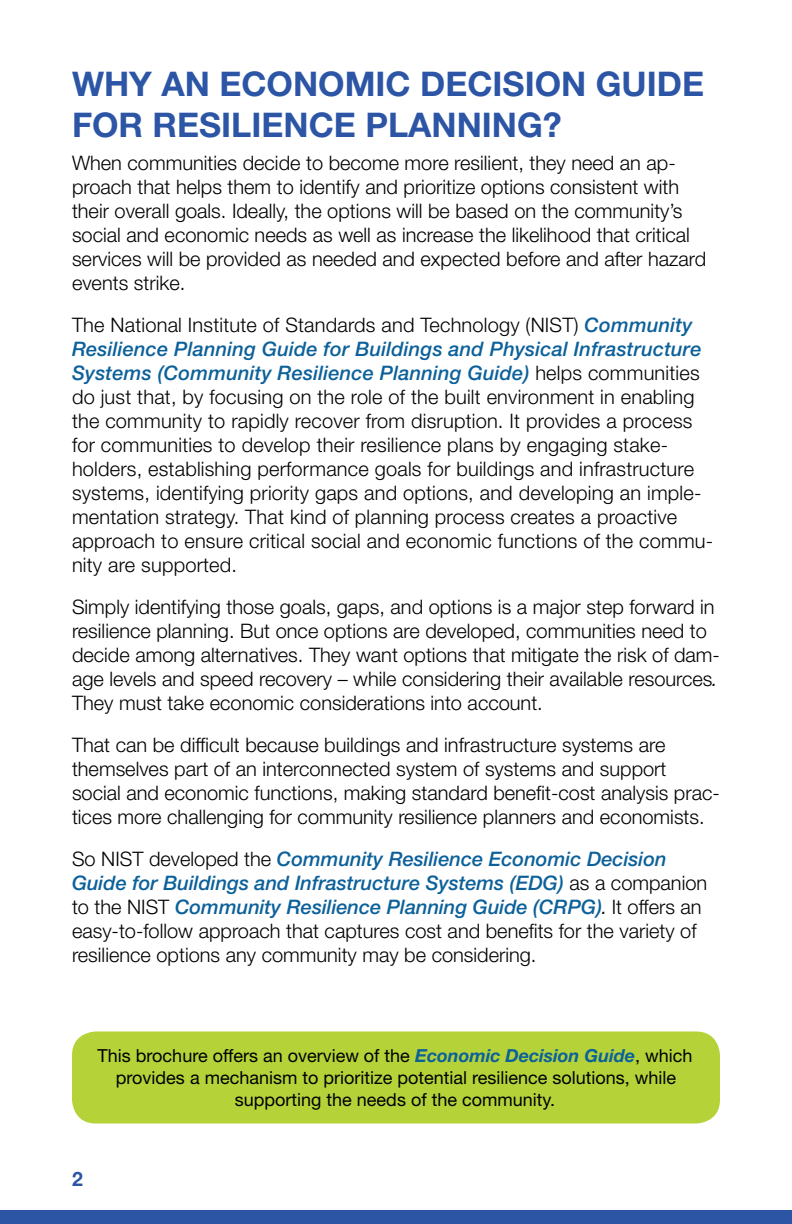
<style>
.page{position:relative;width:792px;height:1224px;background:#fff}
.page>*{position:absolute;margin:0;border:0;box-sizing:border-box;transform-origin:0 0}
.t1{font:700 34px/40.8px "Helvetica Neue LT Std";color:#2d55a6}
.t2{font:300 20px/24px "Helvetica Neue LT Std";color:#000}
.t3{font:700 20px "Helvetica Neue LT Std";color:#2d55a6}
.t4{font:18px/21.6px "Helvetica Neue LT Std";color:#000;text-align:center}
.s1{font-weight:500;font-style:italic;color:#0c619a}
.s2{font-family:"Cambria";font-weight:400;font-style:italic}
.s3{font-weight:700;font-style:italic;color:#0c619a}
</style>
<div class="page">
<div style="left:72px;top:1031px;width:648px;height:93px;background:#b5d339;border-radius:24px"></div>
<div style="left:0;top:1210px;width:792px;height:14px;background:#2d55a6"></div>
<h1 class="t1" style="left:72px;top:63px;width:634px">WHY AN ECONOMIC DECISION GUIDE<br>FOR RESILIENCE PLANNING?</h1>
<p class="t2" style="left:72px;top:151px;width:636px">When communities decide to become more resilient, they need an ap&shy;proach that helps them to identify and prioritize options consistent with their overall goals. Ideally, the options will be based on the community’s social and economic needs as well as increase the likelihood that critical services will be provided as needed and expected before and after hazard events strike.</p>
<p class="t2" style="left:72px;top:313px;width:643px">The National Institute of Standards and Technology (NIST) <span class="s1">Community Resilience Planning Guide for Buildings and Physical Infrastructure Systems (Community Resilience Planning Guide)</span> helps communities do just that, by focusing on the role of the built environment in enabling the community to rapidly recover from disruption. It provides a process for communities to develop their resilience plans by engaging stake&shy;holders, establishing performance goals for buildings and infrastructure systems, identifying priority gaps and options, and developing an imple&shy;mentation strategy. That kind of planning process creates a proactive approach to ensure critical social and economic functions of the commu&shy;nity are supported.</p>
<p class="t2" style="left:72px;top:595px;width:650px">Simply identifying those goals, gaps, and options is a major step forward in resilience planning. But once options are developed, communities need to decide among alternatives. They want options that mitigate the risk of dam&shy;age levels and speed recovery – while considering their available resources<span class="s2">.<br></span>They must take economic considerations into account.</p>
<p class="t2" style="left:72px;top:733px;width:649px">That can be difficult because buildings and infrastructure systems are themselves part of an interconnected system of systems and support social and economic functions, making standard benefit-cost analysis prac&shy;tices more challenging for community resilience planners and economists.</p>
<p class="t2" style="left:72px;top:847px;width:637px">So NIST developed the <span class="s1">Community Resilience Economic Decision Guide for Buildings and Infrastructure Systems (EDG)</span> as a companion to the NIST <span class="s1">Community Resilience Planning Guide (CRPG)</span><span class="s2">.</span> It offers an easy-to-follow approach that captures cost and benefits for the variety of resilience options any community may be considering.</p>
<p class="t4" style="left:98px;top:1045px;width:596px">This brochure offers an overview of the <span class="s3">Economic Decision Guide</span>, which provides a mechanism to prioritize potential resilience solutions, while supporting the needs of the community.</p>
<p class="t3" style="left:72px;top:1167px;width:12px">2</p>
</div>
